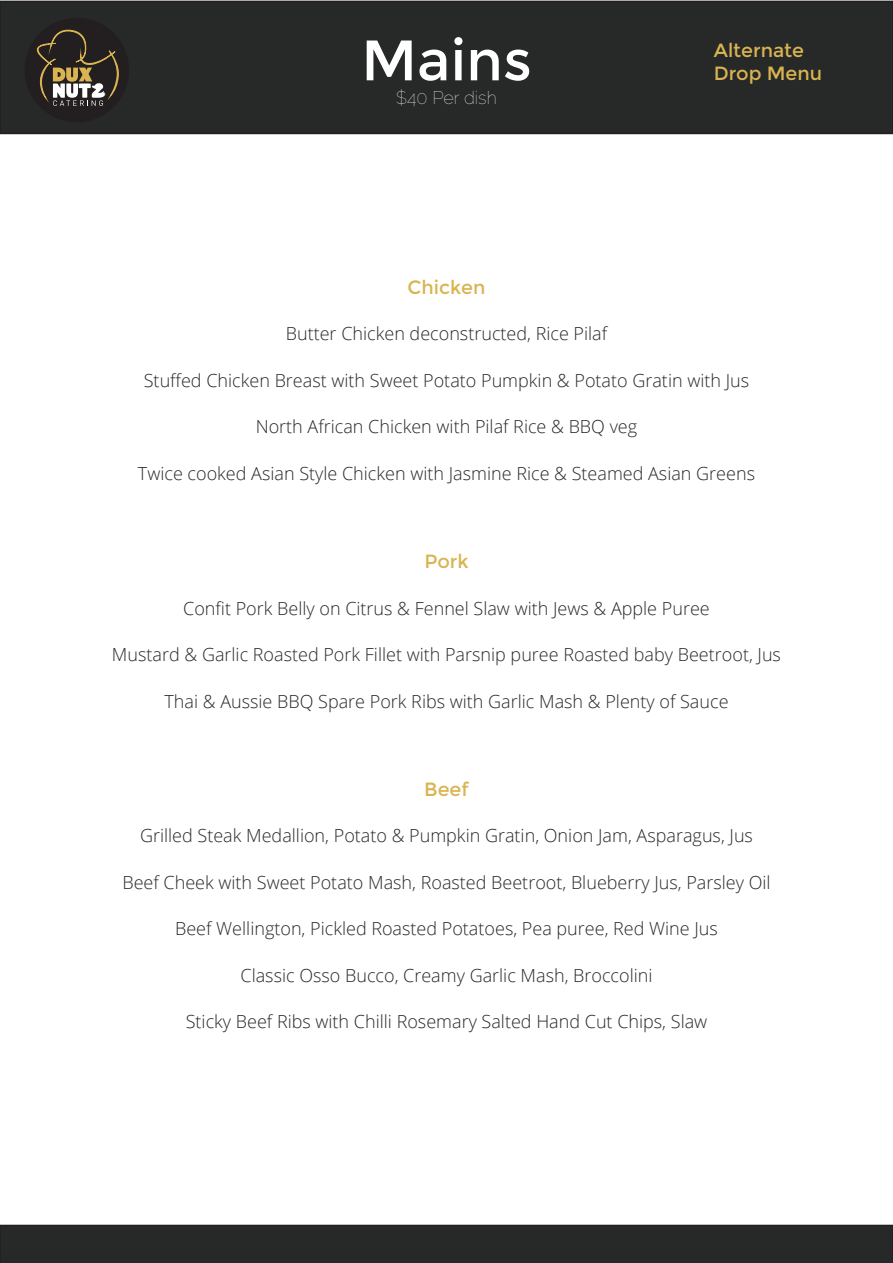
<style>
.page{position:relative;width:893px;height:1263px;background:#fff}
.page>*{position:absolute;margin:0;border:0;box-sizing:border-box;transform-origin:0 0}
.t1{font:57px "Montserrat";color:#fff}
.t2{font:19.2px/23px "Montserrat";color:#d9b451}
.t3{font:300 18px "Open Sans";color:#272828}
.t4{font:100 18px "Raleway";color:#fff}
</style>
<div class="page">
<div style="left:0;top:1px;width:893px;height:132px;background:#272828"></div>
<div style="left:0;top:1px;width:893px;height:133px;border:2px solid #231f20"></div>
<div style="left:30px;top:23px;width:94px;height:94px;background:#231f20;border-radius:50%"></div>
<div style="left:25px;top:18px;width:104px;height:104px;border:5px solid #231f20;border-radius:50%"></div>
<svg style="left:36px;top:30px;width:86px;height:76px"></svg>
<div style="left:0;top:1225px;width:893px;height:38px;background:#272828"></div>
<h1 class="t1" style="left:361px;top:25px;width:172px">Mains</h1>
<p class="t2" style="left:714px;top:39px;width:110px">Alternate<br>Drop Menu</p>
<p class="t4" style="left:396px;top:87px;width:102px">$40 Per dish</p>
<p class="t2" style="left:407px;top:276px;width:80px">Chicken</p>
<p class="t3" style="left:286px;top:321px;width:323px">Butter Chicken deconstructed, Rice Pilaf</p>
<p class="t3" style="left:144px;top:368px;width:607px">Stuffed Chicken Breast with Sweet Potato Pumpkin &amp; Potato Gratin with Jus</p>
<p class="t3" style="left:256px;top:414px;width:383px">North African Chicken with Pilaf Rice &amp; BBQ veg</p>
<p class="t3" style="left:138px;top:461px;width:619px">Twice cooked Asian Style Chicken with Jasmine Rice &amp; Steamed Asian Greens</p>
<p class="t2" style="left:424px;top:550px;width:46px">Pork</p>
<p class="t3" style="left:183px;top:595px;width:528px">Confit Pork Belly on Citrus &amp; Fennel Slaw with Jews &amp; Apple Puree</p>
<p class="t3" style="left:112px;top:642px;width:670px">Mustard &amp; Garlic Roasted Pork Fillet with Parsnip puree Roasted baby Beetroot, Jus</p>
<p class="t3" style="left:164px;top:688px;width:565px">Thai &amp; Aussie BBQ Spare Pork Ribs with Garlic Mash &amp; Plenty of Sauce</p>
<p class="t2" style="left:424px;top:777px;width:46px">Beef</p>
<p class="t3" style="left:140px;top:823px;width:614px">Grilled Steak Medallion, Potato &amp; Pumpkin Gratin, Onion Jam, Asparagus, Jus</p>
<p class="t3" style="left:122px;top:870px;width:650px">Beef Cheek with Sweet Potato Mash, Roasted Beetroot, Blueberry Jus, Parsley Oil</p>
<p class="t3" style="left:175px;top:916px;width:544px">Beef Wellington, Pickled Roasted Potatoes, Pea puree, Red Wine Jus</p>
<p class="t3" style="left:240px;top:962px;width:414px">Classic Osso Bucco, Creamy Garlic Mash, Broccolini</p>
<p class="t3" style="left:186px;top:1009px;width:523px">Sticky Beef Ribs with Chilli Rosemary Salted Hand Cut Chips, Slaw</p>
</div>
